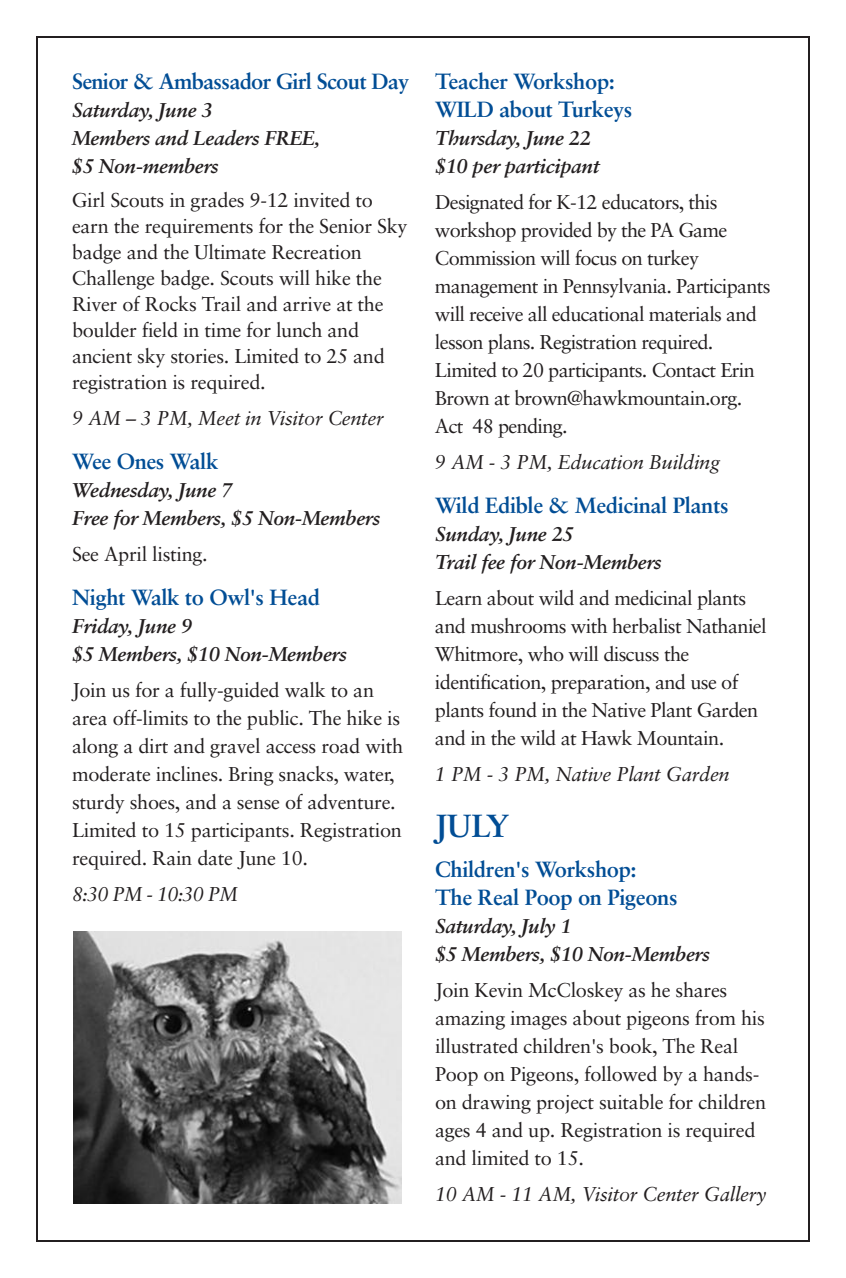
<style>
.page{position:relative;width:846px;height:1278px;background:#fff}
.page>*{position:absolute;margin:0;border:0;box-sizing:border-box;transform-origin:0 0}
.t1{font:700 32px "Sabon";color:#014d95}
.t2{font:700 22px/28px "Sabon";letter-spacing:-.015em;color:#014d95}
.t3{font:20px/28px "Sabon";letter-spacing:-.015em;color:#231f20}
.t4{font:20px/28px "Sabon";letter-spacing:-.035em;color:#231f20}
.t5{font:italic 700 20px/28px "Sabon";letter-spacing:-.015em;color:#231f20}
.t6{font:italic 20px "Sabon";letter-spacing:-.015em;color:#231f20}
</style>
<div class="page">
<img style="left:74px;top:932px;width:328px;height:271px">
<p class="t2" style="left:72px;top:69px;width:339px">Senior &amp; Ambassador Girl Scout Day</p>
<p class="t5" style="left:72px;top:97px;width:250px">Saturday, June 3<br>Members and Leaders FREE, $5 Non-members</p>
<p class="t3" style="left:72px;top:188px;width:337px;line-height:26px">Girl Scouts in grades 9-12 invited to earn the requirements for the Senior Sky badge and the Ultimate Recreation Challenge badge. Scouts will hike the River of Rocks Trail and arrive at the boulder field in time for lunch and ancient sky stories. Limited to 25 and registration is required.</p>
<p class="t6" style="left:72px;top:410px;width:313px">9 AM – 3 PM, Meet in Visitor Center</p>
<p class="t2" style="left:72px;top:449px;width:148px">Wee Ones Walk</p>
<p class="t5" style="left:72px;top:477px;width:310px">Wednesday, June 7<br>Free for Members, $5 Non-Members</p>
<p class="t3" style="left:72px;top:541px;width:137px">See April listing.</p>
<p class="t2" style="left:72px;top:585px;width:249px">Night Walk to Owl's Head</p>
<p class="t5" style="left:72px;top:613px;width:276px">Friday, June 9<br>$5 Members, $10 Non-Members</p>
<p class="t3" style="left:72px;top:677px;width:333px">Join us for a fully-guided walk to an area off-limits to the public. The hike is along a dirt and gravel access road with moderate inclines. Bring snacks, water, sturdy shoes, and a sense of adventure.<br>Limited to 15 participants. Registration required. Rain date June 10.</p>
<p class="t6" style="left:72px;top:886px;width:168px">8:30 PM - 10:30 PM</p>
<p class="t2" style="left:435px;top:69px;width:199px">Teacher Workshop:<br>WILD about Turkeys</p>
<p class="t5" style="left:435px;top:125px;width:166px">Thursday, June 22 $10 per participant</p>
<p class="t4" style="left:435px;top:189px;width:337px">Designated for K-12 educators, this workshop provided by the PA Game Commission will focus on turkey management in Pennsylvania. Participants will receive all educational materials and lesson plans. Registration required.<br>Limited to 20 participants. Contact Erin Brown at brown@hawkmountain.org.<br>Act 48 pending.</p>
<p class="t6" style="left:435px;top:454px;width:287px">9 AM - 3 PM, Education Building</p>
<p class="t2" style="left:435px;top:493px;width:295px">Wild Edible &amp; Medicinal Plants</p>
<p class="t5" style="left:435px;top:521px;width:228px">Sunday, June 25<br>Trail fee for Non-Members</p>
<p class="t3" style="left:435px;top:585px;width:333px">Learn about wild and medicinal plants and mushrooms with herbalist Nathaniel Whitmore, who will discuss the identification, preparation, and use of plants found in the Native Plant Garden and in the wild at Hawk Mountain.</p>
<p class="t6" style="left:435px;top:766px;width:296px">1 PM - 3 PM, Native Plant Garden</p>
<h1 class="t1" style="left:435px;top:812px;width:76px">JULY</h1>
<p class="t2" style="left:435px;top:857px;width:244px">Children's Workshop:<br>The Real Poop on Pigeons</p>
<p class="t5" style="left:435px;top:913px;width:276px">Saturday, July 1<br>$5 Members, $10 Non-Members</p>
<p class="t3" style="left:435px;top:977px;width:333px">Join Kevin McCloskey as he shares amazing images about pigeons from his illustrated children's book, The Real Poop on Pigeons, followed by a hands&shy;on drawing project suitable for children ages 4 and up. Registration is required and limited to 15.</p>
<p class="t6" style="left:435px;top:1186px;width:333px">10 AM - 11 AM, Visitor Center Gallery</p>
</div>
